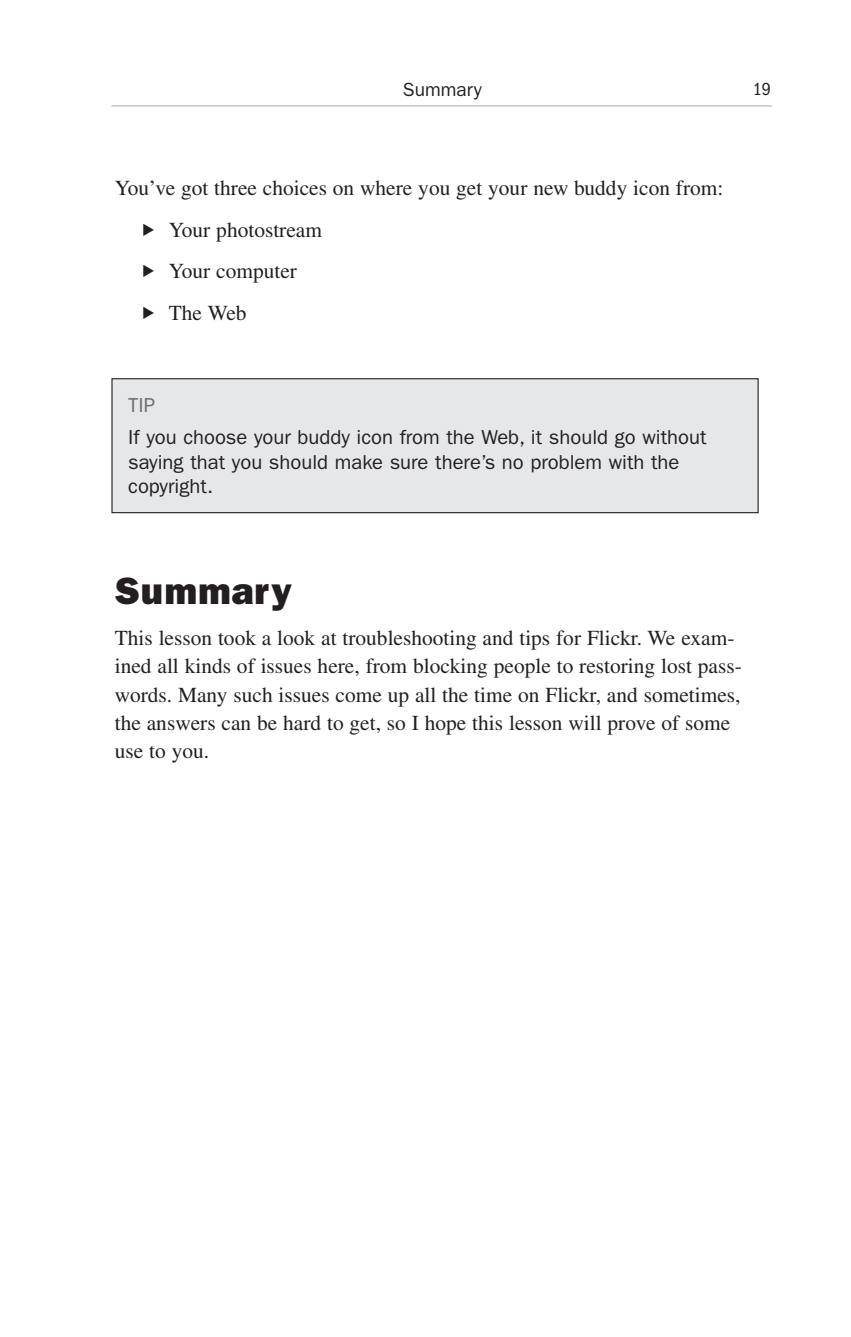
<style>
.page{position:relative;width:851px;height:1337px;background:#fff}
.page>*{position:absolute;margin:0;border:0;box-sizing:border-box;transform-origin:0 0}
.t1{font:800 38.25px "Franklin Gothic";letter-spacing:.02em;color:#231f20}
.t2{font:21.38px/28.1px "Times";color:#231f20}
.t3{font:20.25px/24.8px "Franklin Gothic";color:#231f20}
.t4{font:20.25px "Franklin Gothic";color:#6c6d70}
.t5{font:19.12px "Franklin Gothic";color:#231f20}
.t6{font:condensed 18px "Franklin Gothic";color:#231f20}
</style>
<div class="page">
<div style="left:112px;top:379px;width:645px;height:133px;background:#e6e7e9"></div>
<div style="left:111px;top:378px;width:647px;height:135px;border:1px solid #231f20"></div>
<hr style="left:111px;top:106px;width:661px;height:1px;background:#a8a9ad">
<p class="t5" style="left:403px;top:83px;width:80px">Summary</p>
<p class="t6" style="left:752px;top:83px;width:20px">19</p>
<p class="t2" style="left:169px;top:169px;width:556px;line-height:41.6px;text-indent:-54px">You’ve got three choices on where you get your new buddy icon from:<br>Your photostream<br>Your computer<br>The Web</p>
<p class="t4" style="left:128px;top:398px;width:28px">TIP</p>
<p class="t3" style="left:128px;top:426px;width:579px">If you choose your buddy icon from the Web, it should go without saying that you should make sure there’s no problem with the copyright.</p>
<h1 class="t1" style="left:115px;top:577px;width:179px">Summary</h1>
<p class="t2" style="left:115px;top:626px;width:628px">This lesson took a look at troubleshooting and tips for Flickr. We exam&shy;ined all kinds of issues here, from blocking people to restoring lost pass&shy;words. Many such issues come up all the time on Flickr, and sometimes, the answers can be hard to get, so I hope this lesson will prove of some use to you.</p>
</div>
